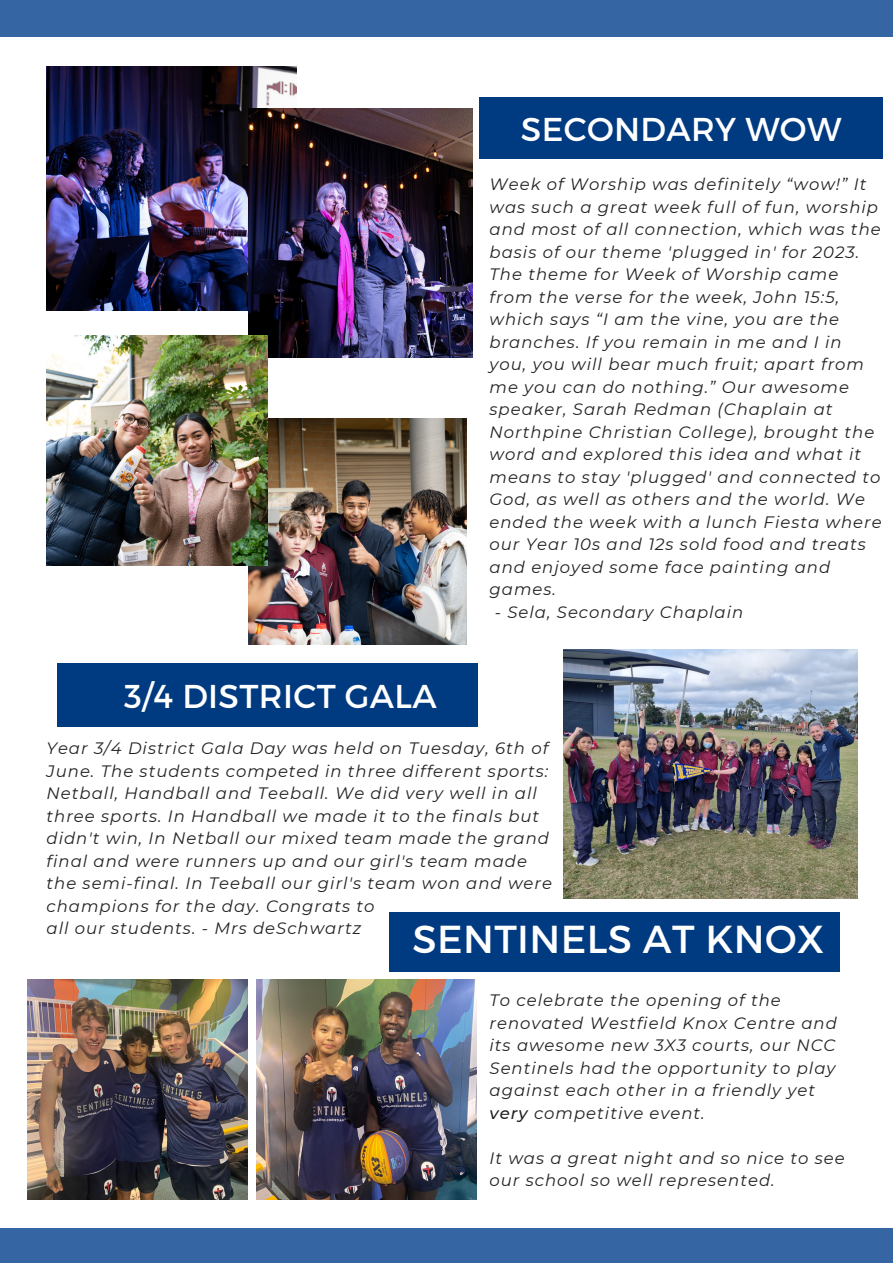
<style>
.page{position:relative;width:893px;height:1264px;background:#fff}
.page>*{position:absolute;margin:0;border:0;box-sizing:border-box;transform-origin:0 0}
.t1{font:39px "Montserrat";letter-spacing:.01em;color:#fff}
.t2{font:33px "Montserrat";letter-spacing:.01em;color:#fff}
.t3{font:italic 16.5px/22.5px "Montserrat";letter-spacing:.06em;color:#222}
.s1{font-weight:500}
</style>
<div class="page">
<div style="left:0;top:1228px;width:892px;height:34px;background:#3565a3"></div>
<div style="left:0;top:0;width:892px;height:37px;background:#3565a3"></div>
<img style="left:47px;top:67px;width:249px;height:244px">
<img style="left:248px;top:109px;width:225px;height:248px">
<img style="left:248px;top:418px;width:218px;height:226px">
<img style="left:47px;top:335px;width:220px;height:230px">
<div style="left:479px;top:98px;width:403px;height:60px;background:#003a81"></div>
<div style="left:57px;top:663px;width:420px;height:63px;background:#003a81"></div>
<div style="left:389px;top:912px;width:450px;height:59px;background:#003a81"></div>
<img style="left:563px;top:649px;width:294px;height:249px">
<img style="left:27px;top:979px;width:221px;height:220px">
<img style="left:256px;top:979px;width:220px;height:220px">
<p class="t2" style="left:521px;top:107px;width:322px">SECONDARY WOW</p>
<p class="t2" style="left:124px;top:675px;width:314px">3/4 DISTRICT GALA</p>
<p class="t3" style="left:489px;top:173px;width:393px">Week of Worship was definitely “wow!” It was such a great week full of fun, worship and most of all connection, which was the basis of our theme 'plugged in' for 2023.<br>The theme for Week of Worship came from the verse for the week, John 15:5, which says “I am the vine, you are the branches. If you remain in me and I in you, you will bear much fruit; apart from me you can do nothing.” Our awesome speaker, Sarah Redman (Chaplain at Northpine Christian College), brought the word and explored this idea and what it means to stay 'plugged' and connected to God, as well as others and the world. We ended the week with a lunch Fiesta where our Year 10s and 12s sold food and treats and enjoyed some face painting and games.</p>
<p class="t3" style="left:495px;top:600px;width:250px">- Sela, Secondary Chaplain</p>
<p class="t3" style="left:47px;top:737px;width:507px">Year 3/4 District Gala Day was held on Tuesday, 6th of June. The students competed in three different sports:<br>Netball, Handball and Teeball. We did very well in all three sports. In Handball we made it to the finals but didn't win, In Netball our mixed team made the grand final and were runners up and our girl's team made the semi-final. In Teeball our girl's team won and were champions for the day. Congrats to</p>
<p class="t3" style="left:47px;top:916px;width:316px">all our students. - Mrs deSchwartz</p>
<p class="t1" style="left:412px;top:913px;width:413px">SENTINELS AT KNOX</p>
<p class="t3" style="left:489px;top:988px;width:349px">To celebrate the opening of the renovated Westfield Knox Centre and its awesome new 3X3 courts, our NCC Sentinels had the opportunity to play against each other in a friendly yet <span class="s1">very</span> competitive event.</p>
<p class="t3" style="left:489px;top:1146px;width:357px">It was a great night and so nice to see our school so well represented.</p>
</div>
